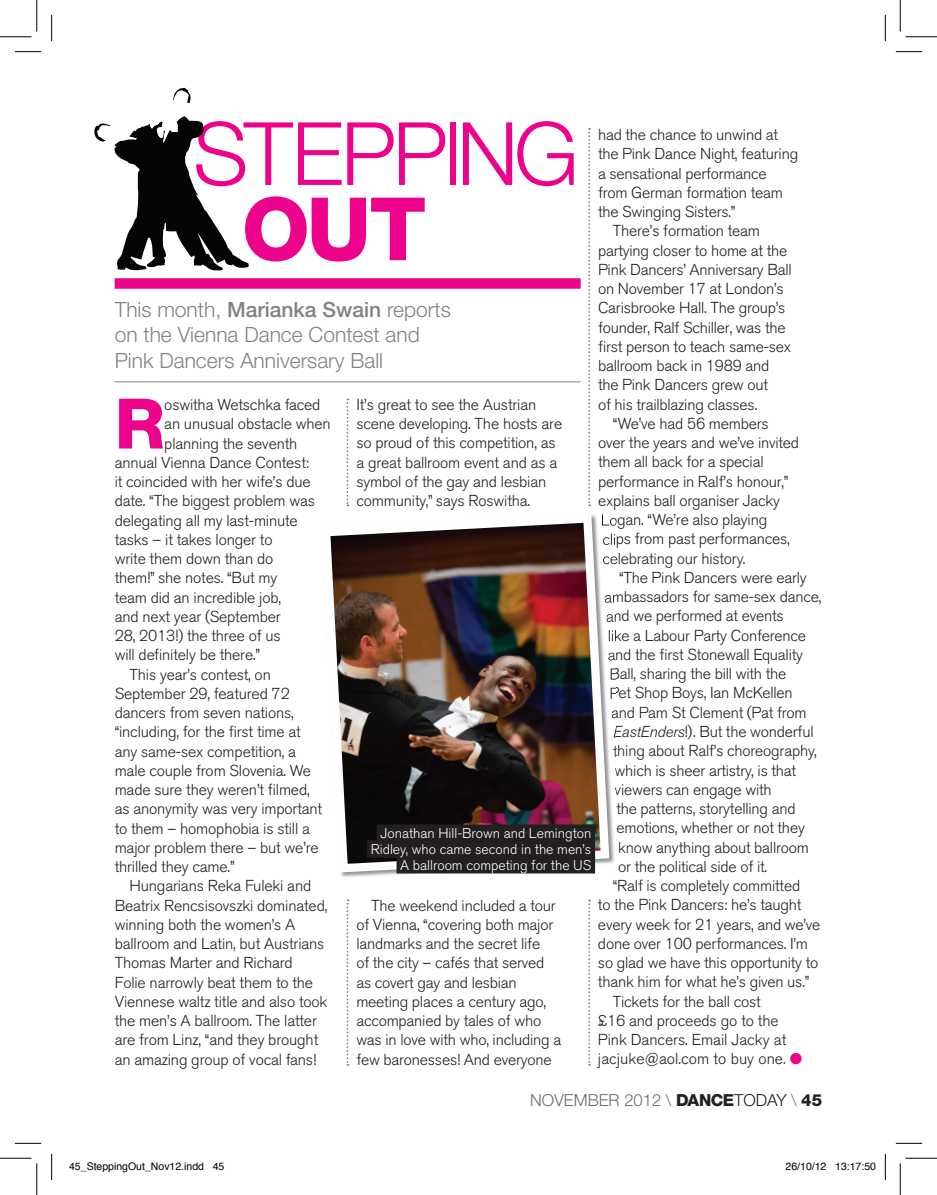
<style>
.page{position:relative;width:937px;height:1195px;background:#fff}
.page>*{position:absolute;margin:0;border:0;box-sizing:border-box;transform-origin:0 0}
.t1{font:300 87.5px "Helvetica Neue";letter-spacing:-.05em;color:#ed028c}
.t2{font:800 87.5px "Helvetica Neue";color:#ed028c}
.t3{font:800 69.65px "Helvetica Neue";color:#ed028c}
.t4{font:300 21px/25.2px "Helvetica Neue";color:#808285}
.t5{font:300 16.62px "Helvetica Neue";color:#6c6d70}
.t6{font:300 15.75px/19.2px "Akzidenz Grotesk BQ";letter-spacing:-.015em;color:#231f20}
.t7{font:300 15.75px "Akzidenz Grotesk BQ";letter-spacing:.005em;color:#231f20}
.t8{font:300 14px/15.8px "Akzidenz Grotesk BQ";color:#fff;text-align:right}
.t9{font:10.5px "Helvetica";color:#000}
.s1{font-style:italic}
.s2{color:#ed028c}
.s3{font-weight:500}
.s4{font-weight:800;color:#231f20}
.s5{color:#231f20}
</style>
<div class="page">
<div style="left:115px;top:278px;width:465px;height:11px;background:#ed028c"></div>
<hr style="left:115px;top:381px;width:465px;height:1px;background:#808285">
<svg style="left:94px;top:87px;width:155px;height:184px"></svg>
<svg style="left:346px;top:899px;width:2px;height:166px"></svg>
<svg style="left:588px;top:899px;width:2px;height:166px"></svg>
<svg style="left:346px;top:398px;width:2px;height:108px"></svg>
<svg style="left:588px;top:128px;width:2px;height:378px"></svg>
<img style="left:613px;top:556px;width:2px;height:9px">
<img style="left:613px;top:653px;width:2px;height:8px">
<img style="left:613px;top:668px;width:2px;height:12px">
<img style="left:613px;top:710px;width:2px;height:9px">
<svg style="left:613px;top:746px;width:3px;height:45px"></svg>
<img style="left:321px;top:514px;width:292px;height:362px">
<div style="left:377px;top:824px;width:218px;height:18px;background:#231f20"></div>
<div style="left:367px;top:840px;width:228px;height:17px;background:#231f20"></div>
<div style="left:396px;top:856px;width:199px;height:17px;background:#231f20"></div>
<svg style="left:15px;top:51px;width:26px;height:1px"></svg>
<svg style="left:896px;top:51px;width:26px;height:1px"></svg>
<svg style="left:15px;top:1143px;width:26px;height:1px"></svg>
<svg style="left:896px;top:1143px;width:26px;height:1px"></svg>
<svg style="left:51px;top:15px;width:1px;height:26px"></svg>
<svg style="left:51px;top:1153px;width:1px;height:27px"></svg>
<svg style="left:885px;top:15px;width:1px;height:26px"></svg>
<svg style="left:885px;top:1153px;width:1px;height:27px"></svg>
<hr style="left:0;top:36px;width:32px;height:1px;background:#000">
<hr style="left:905px;top:36px;width:32px;height:1px;background:#000">
<hr style="left:0;top:1158px;width:32px;height:1px;background:#000">
<hr style="left:905px;top:1158px;width:32px;height:1px;background:#000">
<hr style="left:36px;top:0;width:1px;height:32px;background:#000">
<hr style="left:36px;top:1163px;width:1px;height:32px;background:#000">
<hr style="left:900px;top:0;width:1px;height:32px;background:#000">
<hr style="left:900px;top:1163px;width:1px;height:32px;background:#000">
<h1 class="t1" style="left:193px;top:100px;width:387px">STEPPING</h1>
<h1 class="t2" style="left:242px;top:177px;width:186px">OUT</h1>
<p class="t6" style="left:598px;top:125px;width:182px">had the chance to unwind at</p>
<p class="t6" style="left:598px;top:145px;width:202px">the Pink Dance Night, featuring</p>
<p class="t6" style="left:598px;top:164px;width:170px">a sensational performance</p>
<p class="t6" style="left:598px;top:183px;width:186px">from German formation team</p>
<p class="t6" style="left:598px;top:202px;width:139px">the Swinging Sisters.”</p>
<p class="t6" style="left:613px;top:222px;width:148px">There’s formation team</p>
<p class="t6" style="left:598px;top:241px;width:191px">partying closer to home at the</p>
<p class="t6" style="left:598px;top:260px;width:195px">Pink Dancers’ Anniversary Ball</p>
<p class="t6" style="left:598px;top:279px;width:187px">on November 17 at London’s</p>
<p class="t6" style="left:598px;top:299px;width:189px">Carisbrooke Hall. The group’s</p>
<p class="t6" style="left:598px;top:318px;width:189px">founder, Ralf Schiller, was the</p>
<p class="t6" style="left:598px;top:337px;width:195px">first person to teach same-sex</p>
<p class="t6" style="left:598px;top:356px;width:173px">ballroom back in 1989 and</p>
<p class="t6" style="left:598px;top:376px;width:171px">the Pink Dancers grew out</p>
<p class="t6" style="left:598px;top:395px;width:161px">of his trailblazing classes.</p>
<p class="t6" style="left:613px;top:414px;width:157px">“We’ve had 56 members</p>
<p class="t6" style="left:598px;top:433px;width:203px">over the years and we’ve invited</p>
<p class="t6" style="left:598px;top:453px;width:167px">them all back for a special</p>
<p class="t6" style="left:598px;top:472px;width:192px">performance in Ralf’s honour,”</p>
<p class="t6" style="left:598px;top:491px;width:183px">explains ball organiser Jacky</p>
<p class="t6" style="left:600px;top:510px;width:168px">Logan. “We’re also playing</p>
<p class="t6" style="left:602px;top:530px;width:189px">clips from past performances,</p>
<p class="t6" style="left:602px;top:549px;width:145px">celebrating our history.</p>
<p class="t6" style="left:619px;top:568px;width:189px">“The Pink Dancers were early</p>
<p class="t6" style="left:604px;top:587px;width:219px">ambassadors for same-sex dance,</p>
<p class="t6" style="left:606px;top:607px;width:179px">and we performed at events</p>
<p class="t6" style="left:607px;top:626px;width:200px">like a Labour Party Conference</p>
<p class="t6" style="left:607px;top:645px;width:197px">and the first Stonewall Equality</p>
<p class="t6" style="left:609px;top:664px;width:178px">Ball, sharing the bill with the</p>
<p class="t6" style="left:609px;top:684px;width:185px">Pet Shop Boys, Ian McKellen</p>
<p class="t6" style="left:611px;top:703px;width:197px">and Pam St Clement (Pat from</p>
<p class="t6" style="left:613px;top:722px;width:202px"><span class="s1">EastEnders</span>!). But the wonderful</p>
<p class="t6" style="left:613px;top:741px;width:205px">thing about Ralf’s choreography,</p>
<p class="t6" style="left:614px;top:760px;width:183px">which is sheer artistry, is that</p>
<p class="t6" style="left:614px;top:780px;width:159px">viewers can engage with</p>
<p class="t6" style="left:616px;top:799px;width:181px">the patterns, storytelling and</p>
<p class="t6" style="left:616px;top:818px;width:190px">emotions, whether or not they</p>
<p class="t6" style="left:618px;top:837px;width:192px">know anything about ballroom</p>
<p class="t6" style="left:618px;top:857px;width:151px">or the political side of it.</p>
<p class="t6" style="left:613px;top:876px;width:189px">“Ralf is completely committed</p>
<p class="t6" style="left:598px;top:895px;width:205px">to the Pink Dancers: he’s taught</p>
<p class="t6" style="left:598px;top:914px;width:224px">every week for 21 years, and we’ve</p>
<p class="t6" style="left:598px;top:934px;width:211px">done over 100 performances. I’m</p>
<p class="t6" style="left:598px;top:953px;width:222px">so glad we have this opportunity to</p>
<p class="t6" style="left:598px;top:972px;width:213px">thank him for what he’s given us.”</p>
<p class="t6" style="left:613px;top:991px;width:149px">Tickets for the ball cost</p>
<p class="t6" style="left:598px;top:1011px;width:182px">£16 and proceeds go to the</p>
<p class="t6" style="left:598px;top:1030px;width:190px">Pink Dancers. Email Jacky at</p>
<p class="t7" style="left:598px;top:1050px;width:206px">jacjuke@aol.com to buy one. <span class="s2">●</span></p>
<h3 class="t4" style="left:115px;top:297px;width:338px">This month, <span class="s3">Marianka Swain</span> reports on the Vienna Dance Contest and<br>Pink Dancers Anniversary Ball</h3>
<h2 class="t3" style="left:115px;top:382px;width:52px">R</h2>
<p class="t6" style="left:164px;top:395px;width:158px">oswitha Wetschka faced</p>
<p class="t6" style="left:356px;top:395px;width:207px">It’s great to see the Austrian scene developing. The hosts are so proud of this competition, as a great ballroom event and as a symbol of the gay and lesbian community,” says Roswitha.</p>
<p class="t6" style="left:164px;top:414px;width:168px">an unusual obstacle when</p>
<p class="t6" style="left:164px;top:434px;width:135px">planning the seventh</p>
<p class="t6" style="left:115px;top:453px;width:196px">annual Vienna Dance Contest:</p>
<p class="t6" style="left:115px;top:472px;width:197px">it coincided with her wife’s due</p>
<p class="t6" style="left:115px;top:491px;width:202px">date. “The biggest problem was</p>
<p class="t6" style="left:115px;top:511px;width:185px">delegating all my last-minute</p>
<p class="t6" style="left:115px;top:530px;width:159px">tasks – it takes longer to</p>
<p class="t6" style="left:115px;top:549px;width:160px">write them down than do</p>
<p class="t6" style="left:115px;top:568px;width:164px">them!” she notes. “But my</p>
<p class="t6" style="left:115px;top:588px;width:168px">team did an incredible job,</p>
<p class="t6" style="left:115px;top:607px;width:168px">and next year (September</p>
<p class="t6" style="left:115px;top:626px;width:168px">28, 2013!) the three of us</p>
<p class="t6" style="left:115px;top:645px;width:147px">will definitely be there.”</p>
<p class="t6" style="left:130px;top:665px;width:143px">This year’s contest, on</p>
<p class="t6" style="left:115px;top:684px;width:177px">September 29, featured 72</p>
<p class="t6" style="left:115px;top:703px;width:181px">dancers from seven nations,</p>
<p class="t6" style="left:115px;top:722px;width:188px">“including, for the first time at</p>
<p class="t6" style="left:115px;top:742px;width:183px">any same-sex competition, a</p>
<p class="t6" style="left:115px;top:761px;width:198px">male couple from Slovenia. We</p>
<p class="t6" style="left:115px;top:780px;width:196px">made sure they weren’t filmed,</p>
<p class="t6" style="left:115px;top:799px;width:209px">as anonymity was very important</p>
<p class="t6" style="left:115px;top:819px;width:197px">to them – homophobia is still a</p>
<p class="t6" style="left:115px;top:838px;width:206px">major problem there – but we’re</p>
<p class="t6" style="left:115px;top:857px;width:121px">thrilled they came.”</p>
<p class="t6" style="left:130px;top:876px;width:183px">Hungarians Reka Fuleki and</p>
<p class="t6" style="left:115px;top:896px;width:214px">Beatrix Rencsisovszki dominated,</p>
<p class="t6" style="left:115px;top:915px;width:182px">winning both the women’s A</p>
<p class="t6" style="left:115px;top:934px;width:211px">ballroom and Latin, but Austrians</p>
<p class="t6" style="left:115px;top:953px;width:180px">Thomas Marter and Richard</p>
<p class="t6" style="left:115px;top:973px;width:200px">Folie narrowly beat them to the</p>
<p class="t6" style="left:115px;top:992px;width:214px">Viennese waltz title and also took</p>
<p class="t6" style="left:115px;top:1011px;width:204px">the men’s A ballroom. The latter</p>
<p class="t6" style="left:115px;top:1030px;width:205px">are from Linz, “and they brought</p>
<p class="t6" style="left:115px;top:1049px;width:203px">an amazing group of vocal fans!</p>
<p class="t8" style="left:371px;top:826px;width:222px">Jonathan Hill-Brown and Lemington<br>Ridley, who came second in the men’s<br>A ballroom competing for the US</p>
<p class="t6" style="left:356px;top:896px;width:206px;text-indent:15px">The weekend included a tour of Vienna, “covering both major landmarks and the secret life<br>of the city – cafés that served as covert gay and lesbian meeting places a century ago, accompanied by tales of who was in love with who, including a few baronesses! And everyone</p>
<p class="t5" style="left:530px;top:1090px;width:294px">NOVEMBER 2012 \ <span class="s4">DANCE</span><span class="s5">TODAY</span> \ <span class="s4">45</span></p>
<p class="t9" style="left:69px;top:1157px;width:157px">45_SteppingOut_Nov12.indd 45</p>
<p class="t9" style="left:785px;top:1157px;width:92px">26/10/12 13:17:50</p>
</div>
